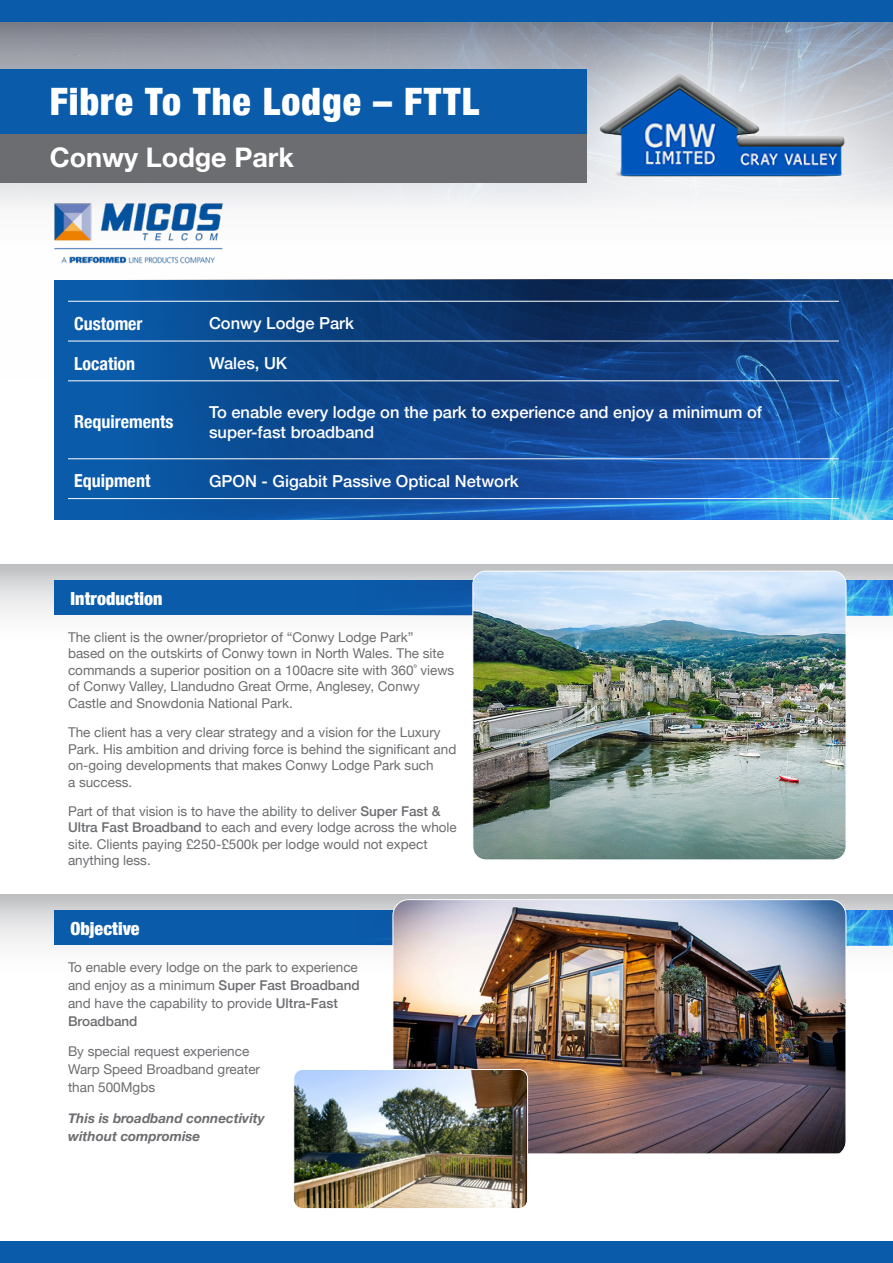
<style>
.page{position:relative;width:893px;height:1263px;background:#fff}
.page>*{position:absolute;margin:0;border:0;box-sizing:border-box;transform-origin:0 0}
.t1{font:900 condensed 37.8px "Helvetica Neue";letter-spacing:.03em;color:#fff}
.t2{font:700 27px "Helvetica Neue";color:#fff}
.t3{font:700 condensed 18px "Helvetica Neue";color:#fff}
.t4{font:900 condensed 18px "Helvetica Neue";color:#fff}
.t5{font:500 16.5px/19.8px "Helvetica Neue";color:#fff}
.t6{font:13.5px/16.5px "Helvetica Neue";color:#6c6d70}
.t7{font:italic 700 13.5px/18px "Helvetica Neue";color:#6c6d70}
.s1{font-weight:500}
</style>
<div class="page">
<img style="left:0;top:22px;width:893px;height:258px">
<div style="left:519px;top:0;width:374px;height:261px;background:#fff;opacity:.82"></div>
<img style="left:598px;top:62px;width:248px;height:127px">
<div style="left:0;top:0;width:893px;height:22px;background:#0a5baa"></div>
<div style="left:0;top:1241px;width:893px;height:22px;background:#0a5baa"></div>
<div style="left:0;top:69px;width:587px;height:114px;background:#6c6d70"></div>
<svg style="left:0;top:564px;width:893px;height:52px;background:#cacccd"></svg>
<div style="left:54px;top:580px;width:839px;height:35px;background:#0a5baa"></div>
<img style="left:406px;top:580px;width:487px;height:35px">
<img style="left:54px;top:280px;width:839px;height:239px">
<hr style="left:68px;top:301px;width:135px;height:1px;background:#fff">
<hr style="left:203px;top:301px;width:636px;height:1px;background:#fff">
<hr style="left:68px;top:341px;width:135px;height:1px;background:#fff">
<hr style="left:203px;top:341px;width:636px;height:1px;background:#fff">
<hr style="left:68px;top:380px;width:135px;height:1px;background:#fff">
<hr style="left:203px;top:380px;width:636px;height:1px;background:#fff">
<hr style="left:68px;top:458px;width:135px;height:1px;background:#fff">
<hr style="left:203px;top:458px;width:636px;height:1px;background:#fff">
<hr style="left:68px;top:498px;width:135px;height:1px;background:#fff">
<hr style="left:203px;top:498px;width:636px;height:1px;background:#fff">
<svg style="left:0;top:894px;width:893px;height:52px;background:#cccecf"></svg>
<div style="left:54px;top:910px;width:839px;height:35px;background:#0a5baa"></div>
<img style="left:846px;top:910px;width:47px;height:35px">
<div style="left:0;top:69px;width:587px;height:65px;background:#0a5baa"></div>
<img style="left:473px;top:571px;width:373px;height:287px">
<div style="left:472px;top:571px;width:374px;height:289px;border:1px solid #fff;border-radius:13px"></div>
<img style="left:393px;top:900px;width:453px;height:253px">
<img style="left:295px;top:1069px;width:233px;height:138px">
<div style="left:293px;top:1069px;width:235px;height:140px;border:1px solid #fff;border-radius:9px"></div>
<img style="left:43px;top:200px;width:192px;height:67px">
<h1 class="t1" style="left:50px;top:71px;width:431px">Fibre To The Lodge – FTTL</h1>
<h2 class="t2" style="left:50px;top:136px;width:246px">Conwy Lodge Park</h2>
<h3 class="t3" style="left:74px;top:308px;width:70px">Customer</h3>
<p class="t5" style="left:209px;top:312px;width:146px">Conwy Lodge Park</p>
<h3 class="t3" style="left:74px;top:348px;width:63px">Location</h3>
<p class="t5" style="left:209px;top:352px;width:80px">Wales, UK</p>
<h3 class="t3" style="left:74px;top:407px;width:101px">Requirements</h3>
<p class="t5" style="left:209px;top:401px;width:554px">To enable every lodge on the park to experience and enjoy a minimum of super-fast broadband</p>
<h3 class="t3" style="left:74px;top:466px;width:78px">Equipment</h3>
<p class="t5" style="left:209px;top:470px;width:311px">GPON - Gigabit Passive Optical Network</p>
<h3 class="t4" style="left:71px;top:584px;width:93px">Introduction</h3>
<p class="t6" style="left:68px;top:630px;width:388px">The client is the owner/proprietor of “Conwy Lodge Park”<br>based on the outskirts of Conwy town in North Wales. The site commands a superior position on a 100acre site with 360˚ views of Conwy Valley, Llandudno Great Orme, Anglesey, Conwy Castle and Snowdonia National Park.</p>
<p class="t6" style="left:68px;top:725px;width:390px">The client has a very clear strategy and a vision for the Luxury Park. His ambition and driving force is behind the significant and on-going developments that makes Conwy Lodge Park such<br>a success.</p>
<p class="t6" style="left:68px;top:804px;width:390px">Part of that vision is to have the ability to deliver <span class="s1">Super Fast &amp; Ultra Fast Broadband</span> to each and every lodge across the whole site. Clients paying £250-£500k per lodge would not expect anything less.</p>
<h3 class="t4" style="left:71px;top:914px;width:70px">Objective</h3>
<p class="t6" style="left:68px;top:958px;width:293px;line-height:18px">To enable every lodge on the park to experience and enjoy as a minimum <span class="s1">Super Fast Broadband </span>and have the capability to provide <span class="s1">Ultra-Fast Broadband</span></p>
<p class="t6" style="left:68px;top:1043px;width:194px;line-height:18px">By special request experience<br>Warp Speed Broadband greater than 500Mgbs</p>
<p class="t7" style="left:68px;top:1110px;width:198px">This is broadband connectivity without compromise</p>
</div>
